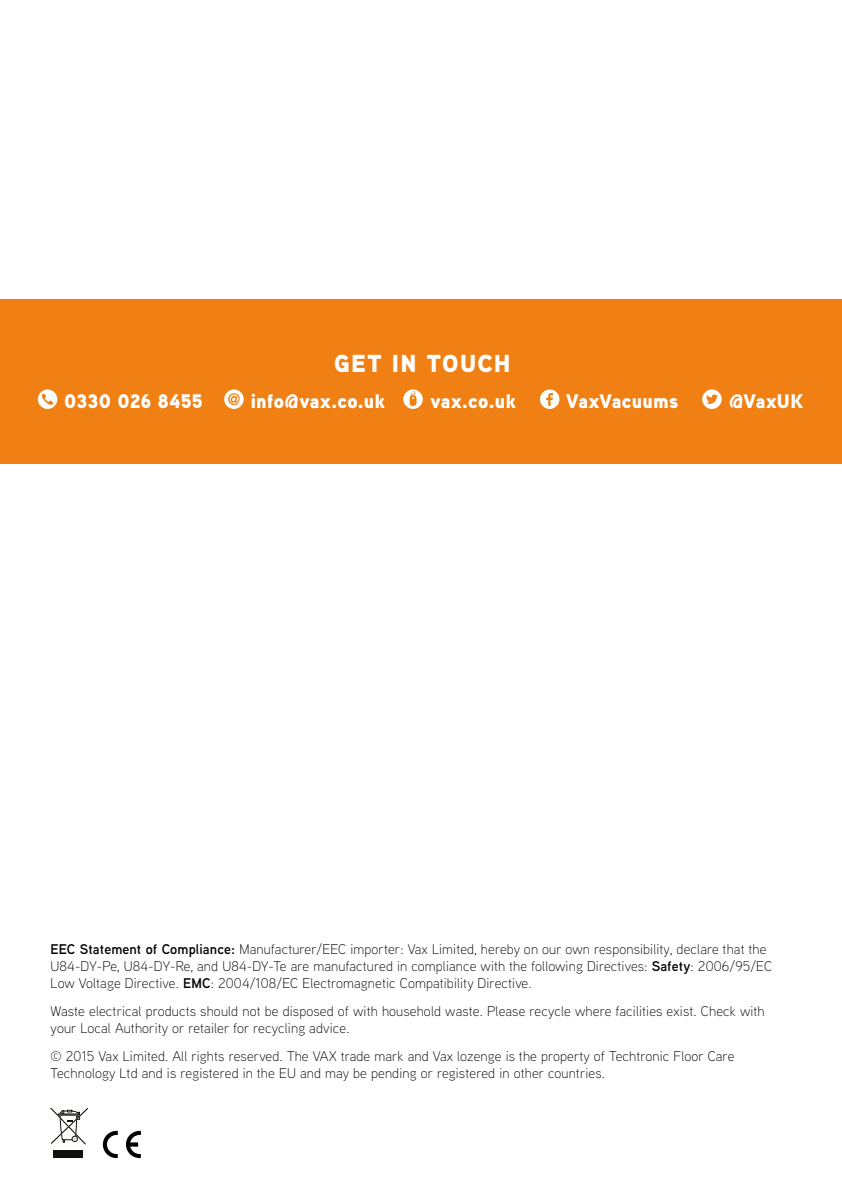
<style>
.page{position:relative;width:842px;height:1191px;background:#fff}
.page>*{position:absolute;margin:0;border:0;box-sizing:border-box;transform-origin:0 0}
.t1{font:900 24.6px "Vax Aaux Next";letter-spacing:.05em;color:#fff}
.t2{font:900 19.6px "Vax Aaux Next";letter-spacing:.01em;color:#fff}
.t3{font:300 14px/16.8px "Vax Aaux Next";letter-spacing:.01em;color:#000}
.s1{font-weight:600}
</style>
<div class="page">
<div style="left:0;top:299px;width:842px;height:164px;background:#f08013"></div>
<svg style="left:702px;top:389px;width:20px;height:20px"></svg>
<svg style="left:38px;top:389px;width:19px;height:20px"></svg>
<svg style="left:224px;top:389px;width:20px;height:20px"></svg>
<svg style="left:403px;top:389px;width:20px;height:20px"></svg>
<svg style="left:540px;top:389px;width:19px;height:20px"></svg>
<div style="left:53px;top:1150px;width:30px;height:8px;background:#12110c"></div>
<svg style="left:50px;top:1108px;width:38px;height:37px"></svg>
<svg style="left:103px;top:1130px;width:15px;height:28px"></svg>
<svg style="left:126px;top:1130px;width:15px;height:28px"></svg>
<h1 class="t1" style="left:334px;top:345px;width:178px">GET IN TOUCH</h1>
<h2 class="t2" style="left:64px;top:386px;width:140px">0330 026 8455</h2>
<h2 class="t2" style="left:251px;top:386px;width:135px">info@vax.co.uk</h2>
<h2 class="t2" style="left:430px;top:386px;width:87px">vax.co.uk</h2>
<h2 class="t2" style="left:566px;top:386px;width:114px">VaxVacuums</h2>
<h2 class="t2" style="left:729px;top:386px;width:76px">@VaxUK</h2>
<p class="t3" style="left:51px;top:940px;width:723px"><span class="s1">EEC Statement of Compliance:</span> Manufacturer/EEC importer: Vax Limited, hereby on our own responsibility, declare that the<br>U84-DY-Pe, U84-DY-Re, and U84-DY-Te are manufactured in compliance with the following Directives: <span class="s1">Safety</span>: 2006/95/EC<br>Low Voltage Directive. <span class="s1">EMC</span>: 2004/108/EC Electromagnetic Compatibility Directive.</p>
<p class="t3" style="left:51px;top:1002px;width:716px">Waste electrical products should not be disposed of with household waste. Please recycle where facilities exist. Check with your Local Authority or retailer for recycling advice.</p>
<p class="t3" style="left:51px;top:1047px;width:685px">© 2015 Vax Limited. All rights reserved. The VAX trade mark and Vax lozenge is the property of Techtronic Floor Care<br>Technology Ltd and is registered in the EU and may be pending or registered in other countries.</p>
</div>
